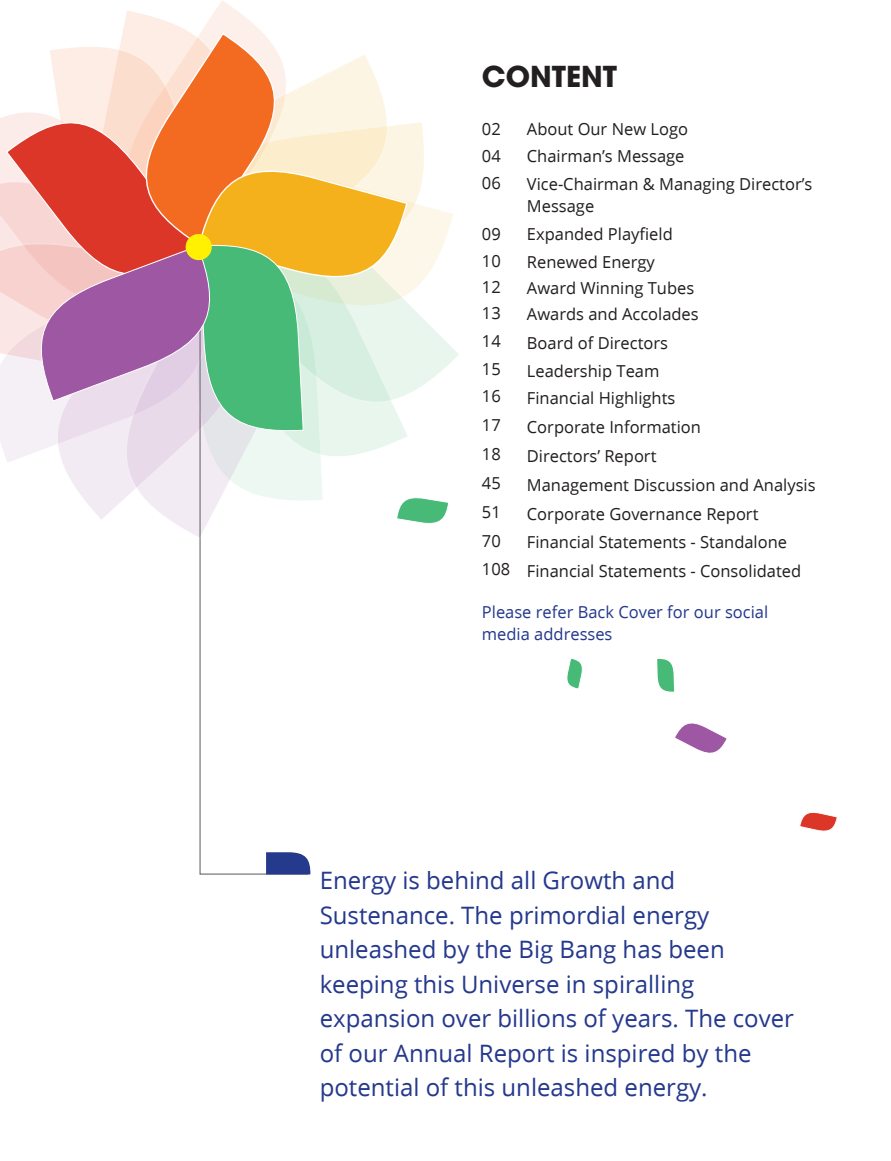
<style>
.page{position:relative;width:891px;height:1161px;background:#fff}
.page>*{position:absolute;margin:0;border:0;box-sizing:border-box;transform-origin:0 0}
.t1{font:700 28.65px "ITC Avant Garde Pro";color:#231f20}
.t2{font:24px/34.5px "Open Sans";color:#25398d}
.t3{font:16.5px/22.5px "Open Sans";color:#231f20}
.t4{font:16.5px/22.5px "Open Sans";color:#25398d}
</style>
<div class="page">
<svg style="left:199px;top:540px;width:110px;height:335px"></svg>
<svg style="left:217px;top:0;width:45px;height:32px"></svg>
<svg style="left:123px;top:8px;width:118px;height:24px;fill:#fdf0ea"></svg>
<svg style="left:675px;top:723px;width:52px;height:31px"></svg>
<svg style="left:0;top:32px;width:449px;height:494px"></svg>
<svg style="left:799px;top:812px;width:39px;height:20px"></svg>
<svg style="left:567px;top:658px;width:16px;height:31px"></svg>
<svg style="left:657px;top:658px;width:17px;height:34px"></svg>
<svg style="left:266px;top:852px;width:44px;height:22px"></svg>
<h1 class="t1" style="left:482px;top:57px;width:137px">CONTENT</h1>
<p class="t3" style="left:482px;top:118px;width:20px">02</p>
<p class="t3" style="left:527px;top:118px;width:163px">About Our New Logo</p>
<p class="t3" style="left:482px;top:145px;width:20px">04</p>
<p class="t3" style="left:527px;top:145px;width:159px">Chairman’s Message</p>
<p class="t3" style="left:482px;top:171px;width:20px">06</p>
<p class="t3" style="left:527px;top:172px;width:287px">Vice-Chairman &amp; Managing Director’s<br>Message</p>
<p class="t3" style="left:482px;top:249px;width:20px">10</p>
<p class="t3" style="left:527px;top:250px;width:129px">Renewed Energy</p>
<p class="t3" style="left:482px;top:222px;width:20px">09</p>
<p class="t3" style="left:527px;top:223px;width:147px">Expanded Playfield</p>
<p class="t3" style="left:482px;top:276px;width:20px">12</p>
<p class="t3" style="left:527px;top:277px;width:169px">Award Winning Tubes</p>
<p class="t3" style="left:482px;top:301px;width:20px">13</p>
<p class="t3" style="left:527px;top:302px;width:173px">Awards and Accolades</p>
<p class="t3" style="left:482px;top:330px;width:20px">14</p>
<p class="t3" style="left:527px;top:331px;width:143px">Board of Directors</p>
<p class="t3" style="left:482px;top:358px;width:20px">15</p>
<p class="t3" style="left:527px;top:359px;width:134px">Leadership Team</p>
<p class="t3" style="left:482px;top:385px;width:20px">16</p>
<p class="t3" style="left:527px;top:386px;width:150px">Financial Highlights</p>
<p class="t3" style="left:482px;top:413px;width:20px">17</p>
<p class="t3" style="left:527px;top:415px;width:176px">Corporate Information</p>
<p class="t3" style="left:482px;top:442px;width:20px">18</p>
<p class="t3" style="left:527px;top:444px;width:131px">Directors’ Report</p>
<p class="t3" style="left:482px;top:471px;width:20px">45</p>
<p class="t3" style="left:527px;top:473px;width:290px">Management Discussion and Analysis</p>
<p class="t3" style="left:482px;top:500px;width:20px">51</p>
<p class="t3" style="left:527px;top:502px;width:233px">Corporate Governance Report</p>
<p class="t3" style="left:482px;top:529px;width:20px">70</p>
<p class="t3" style="left:482px;top:528px;width:321px;line-height:28.8px;text-indent:45px">Financial Statements - Standalone<br>108 Financial Statements - Consolidated</p>
<p class="t4" style="left:482px;top:600px;width:288px">Please refer Back Cover for our social media addresses</p>
<p class="t2" style="left:320px;top:863px;width:476px">Energy is behind all Growth and Sustenance. The primordial energy unleashed by the Big Bang has been keeping this Universe in spiralling expansion over billions of years. The cover of our Annual Report is inspired by the potential of this unleashed energy.</p>
</div>
